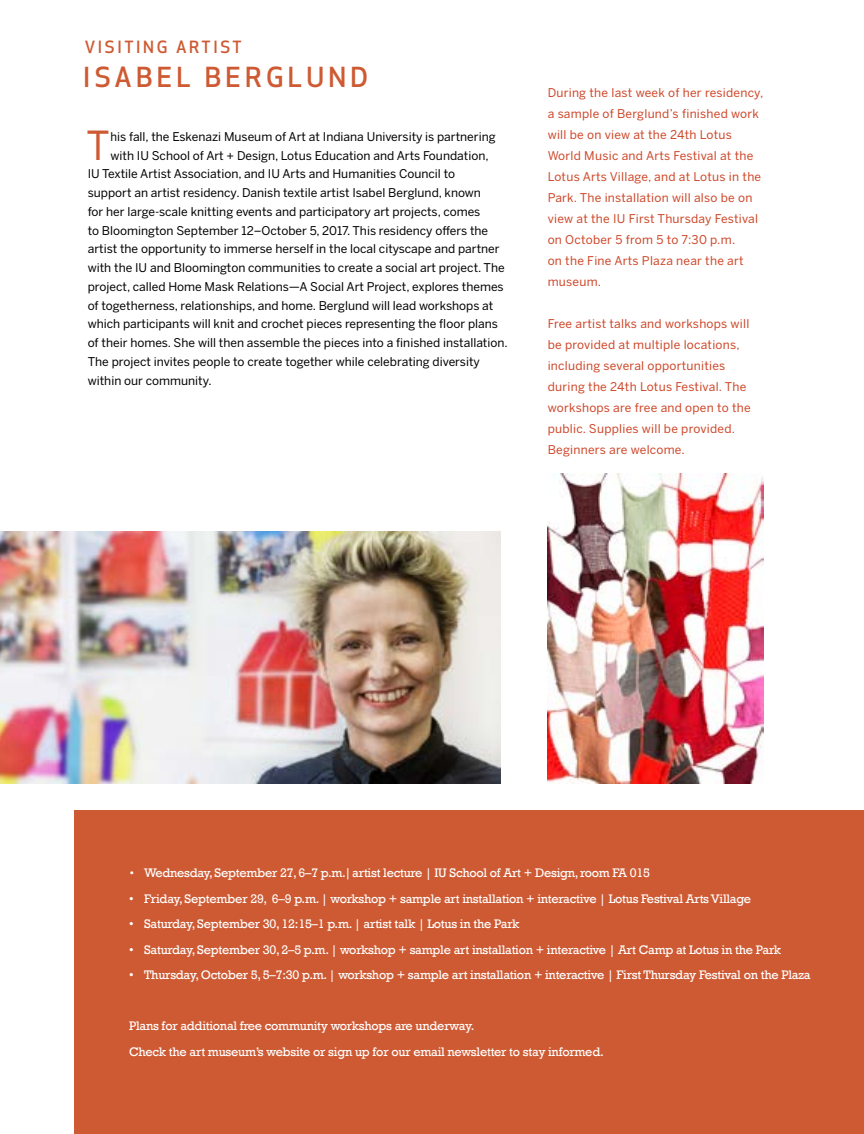
<style>
.page{position:relative;width:864px;height:1134px;background:#fff}
.page>*{position:absolute;margin:0;border:0;box-sizing:border-box;transform-origin:0 0}
.t1{font:39.75px "Benton Sans";color:#ce5a33;scale:.94 1}
.t2{font:500 27px "Apex New";letter-spacing:.16em;color:#ce5a33}
.t3{font:500 16.5px "Apex New";letter-spacing:.16em;color:#ce5a33}
.t4{font:12.75px/25.5px "Rockwell";letter-spacing:-.02em;color:#fff}
.t5{font:12px "Benton Sans";color:#000}
.t6{font:12px/21px "Benton Sans";letter-spacing:.02em;color:#ce4628}
.t7{font:12px "Benton Sans";color:#000;scale:.94 1}
.s1{font-family:"Benton Sans";font-size:12px}
</style>
<div class="page">
<img style="left:0;top:531px;width:500px;height:252px">
<div style="left:74px;top:810px;width:790px;height:324px;background:#ce5a33"></div>
<img style="left:548px;top:474px;width:215px;height:309px">
<h3 class="t3" style="left:85px;top:36px;width:158px">VISITING ARTIST</h3>
<h2 class="t2" style="left:83px;top:59px;width:286px">ISABEL BERGLUND</h2>
<h1 class="t1" style="left:87px;top:121px;width:26px">T</h1>
<p class="t7" style="left:111px;top:129px;width:411px">his fall, the Eskenazi Museum of Art at Indiana University is partnering</p>
<p class="t5" style="left:111px;top:148px;width:380px">with IU School of Art + Design, Lotus Education and Arts Foundation,</p>
<p class="t5" style="left:88px;top:167px;width:369px">IU Textile Artist Association, and IU Arts and Humanities Council to</p>
<p class="t5" style="left:88px;top:185px;width:395px">support an artist residency. Danish textile artist Isabel Berglund, known</p>
<p class="t5" style="left:88px;top:204px;width:394px">for her large-scale knitting events and participatory art projects, comes</p>
<p class="t5" style="left:88px;top:223px;width:402px">to Bloomington September 12–October 5, 2017. This residency offers the</p>
<p class="t5" style="left:88px;top:242px;width:413px">artist the opportunity to immerse herself in the local cityscape and partner</p>
<p class="t5" style="left:88px;top:260px;width:419px">with the IU and Bloomington communities to create a social art project. The</p>
<p class="t5" style="left:88px;top:279px;width:417px">project, called Home Mask Relations—A Social Art Project, explores themes</p>
<p class="t5" style="left:88px;top:298px;width:407px">of togetherness, relationships, and home. Berglund will lead workshops at</p>
<p class="t5" style="left:88px;top:317px;width:412px">which participants will knit and crochet pieces representing the floor plans</p>
<p class="t5" style="left:88px;top:335px;width:422px">of their homes. She will then assemble the pieces into a finished installation.</p>
<p class="t5" style="left:88px;top:354px;width:394px">The project invites people to create together while celebrating diversity</p>
<p class="t5" style="left:88px;top:373px;width:125px">within our community.</p>
<p class="t6" style="left:548px;top:82px;width:217px">During the last week of her residency, a sample of Berglund’s finished work will be on view at the 24th Lotus<br>World Music and Arts Festival at the<br>Lotus Arts Village, and at Lotus in the<br>Park. The installation will also be on view at the IU First Thursday Festival on October 5 from 5 to 7:30 p.m.<br>on the Fine Arts Plaza near the art museum.</p>
<p class="t6" style="left:548px;top:313px;width:205px">Free artist talks and workshops will be provided at multiple locations, including several opportunities during the 24th Lotus Festival. The workshops are free and open to the public. Supplies will be provided.<br>Beginners are welcome.</p>
<p class="t4" style="left:129px;top:860px;width:523px"><span class="s1">•</span> Wednesday, September 27, 6–7 p.m.<span class="s1">|</span> artist lecture | IU School of Art + Design, room FA 015</p>
<p class="t4" style="left:129px;top:886px;width:624px">• Friday, September 29, 6–9 p.m. | workshop + sample art installation + interactive | Lotus Festival Arts Village</p>
<p class="t4" style="left:129px;top:911px;width:392px">• Saturday, September 30, 12:15–1 p.m. | artist talk | Lotus in the Park</p>
<p class="t4" style="left:129px;top:937px;width:654px">• Saturday, September 30, 2–5 p.m. | workshop + sample art installation + interactive | Art Camp at Lotus in the Park</p>
<p class="t4" style="left:129px;top:962px;width:683px">• Thursday, October 5, 5–7:30 p.m. | workshop + sample art installation + interactive | First Thursday Festival on the Plaza</p>
<p class="t4" style="left:129px;top:1013px;width:476px">Plans for additional free community workshops are underway.<br>Check the art museum’s website or sign up for our email newsletter to stay informed.</p>
</div>
